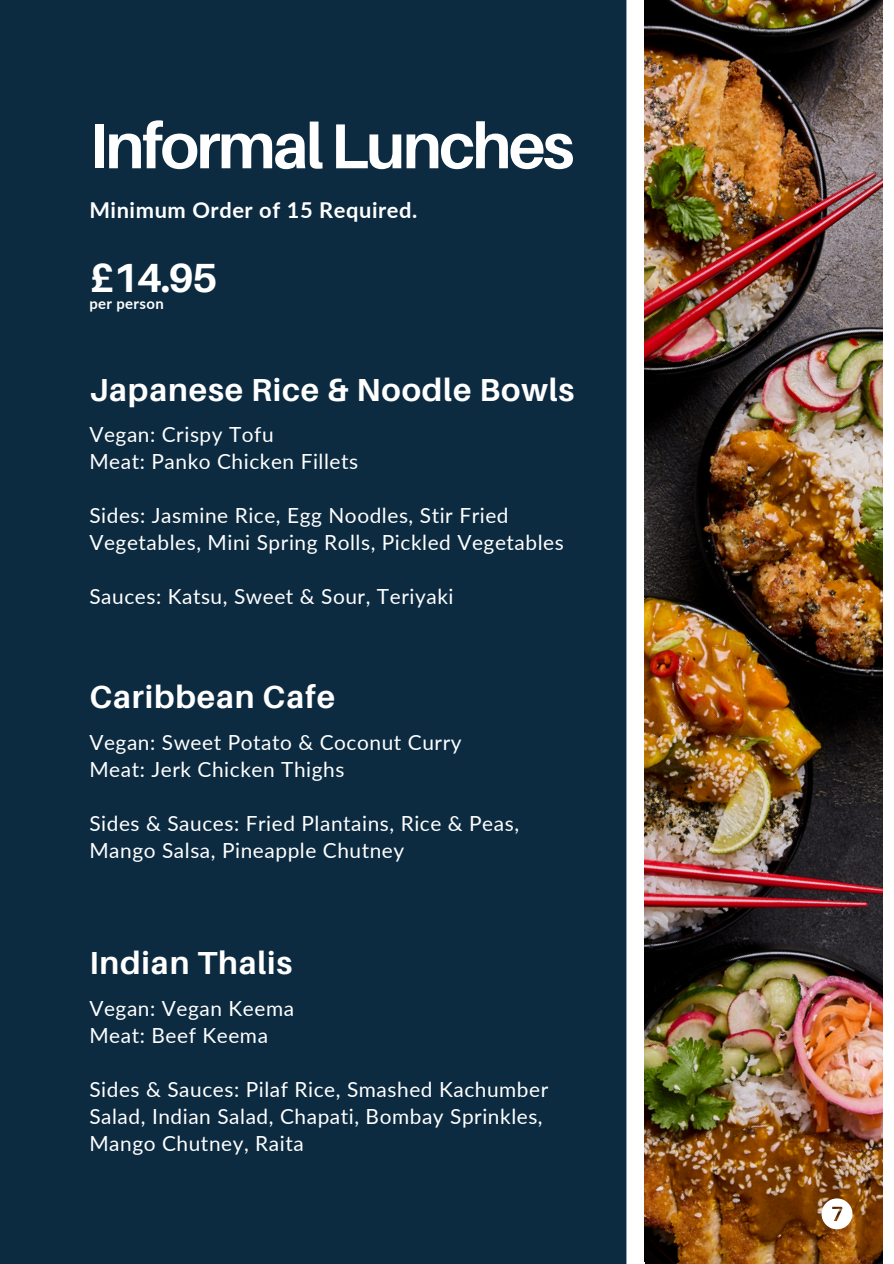
<style>
.page{position:relative;width:894px;height:1264px;background:#fff}
.page>*{position:absolute;margin:0;border:0;box-sizing:border-box;transform-origin:0 0}
.t1{font:700 63.6px "Aileron";letter-spacing:-.045em;color:#fff}
.t2{font:700 40.65px "Aileron";color:#fff}
.t3{font:700 31.8px "Aileron";letter-spacing:.025em;color:#fff}
.t4{font:700 21.9px "Lato";letter-spacing:.025em;color:#fff}
.t5{font:20.85px/27px "Lato";letter-spacing:.025em;color:#fff}
.t6{font:700 14.85px "Lato";letter-spacing:.025em;color:#fff}
</style>
<div class="page">
<div style="left:0;top:0;width:893px;height:1263px;background:#0c2b41"></div>
<div style="left:626px;top:0;width:267px;height:1263px;background:#fff"></div>
<img style="left:644px;top:0;width:238px;height:1263px">
<svg style="left:821px;top:1198px;width:31px;height:31px"></svg>
<h1 class="t1" style="left:89px;top:107px;width:486px">InformalLunches</h1>
<h4 class="t4" style="left:89px;top:196px;width:329px">Minimum Order of 15 Required.</h4>
<h2 class="t2" style="left:89px;top:253px;width:130px">£14.95</h2>
<p class="t6" style="left:89px;top:295px;width:76px">per person</p>
<h5 class="t3" style="left:89px;top:370px;width:486px">Japanese Rice &amp; Noodle Bowls</h5>
<h3 class="t5" style="left:89px;top:420px;width:270px">Vegan: Crispy Tofu<br>Meat: Panko Chicken Fillets</h3>
<h5 class="t5" style="left:89px;top:501px;width:476px">Sides: Jasmine Rice, Egg Noodles, Stir Fried<br>Vegetables, Mini Spring Rolls, Pickled Vegetables</h5>
<h5 class="t5" style="left:89px;top:582px;width:365px">Sauces: Katsu, Sweet &amp; Sour, Teriyaki</h5>
<h3 class="t3" style="left:89px;top:677px;width:247px">Caribbean Cafe</h3>
<h5 class="t5" style="left:89px;top:728px;width:373px">Vegan: Sweet Potato &amp; Coconut Curry<br>Meat: Jerk Chicken Thighs</h5>
<h5 class="t5" style="left:89px;top:809px;width:431px">Sides &amp; Sauces: Fried Plantains, Rice &amp; Peas,<br>Mango Salsa, Pineapple Chutney</h5>
<h5 class="t3" style="left:89px;top:943px;width:204px">Indian Thalis</h5>
<h3 class="t5" style="left:89px;top:994px;width:206px">Vegan: Vegan Keema<br>Meat: Beef Keema</h3>
<h5 class="t5" style="left:89px;top:1075px;width:460px">Sides &amp; Sauces: Pilaf Rice, Smashed Kachumber<br>Salad, Indian Salad, Chapati, Bombay Sprinkles,<br>Mango Chutney, Raita</h5>
</div>
